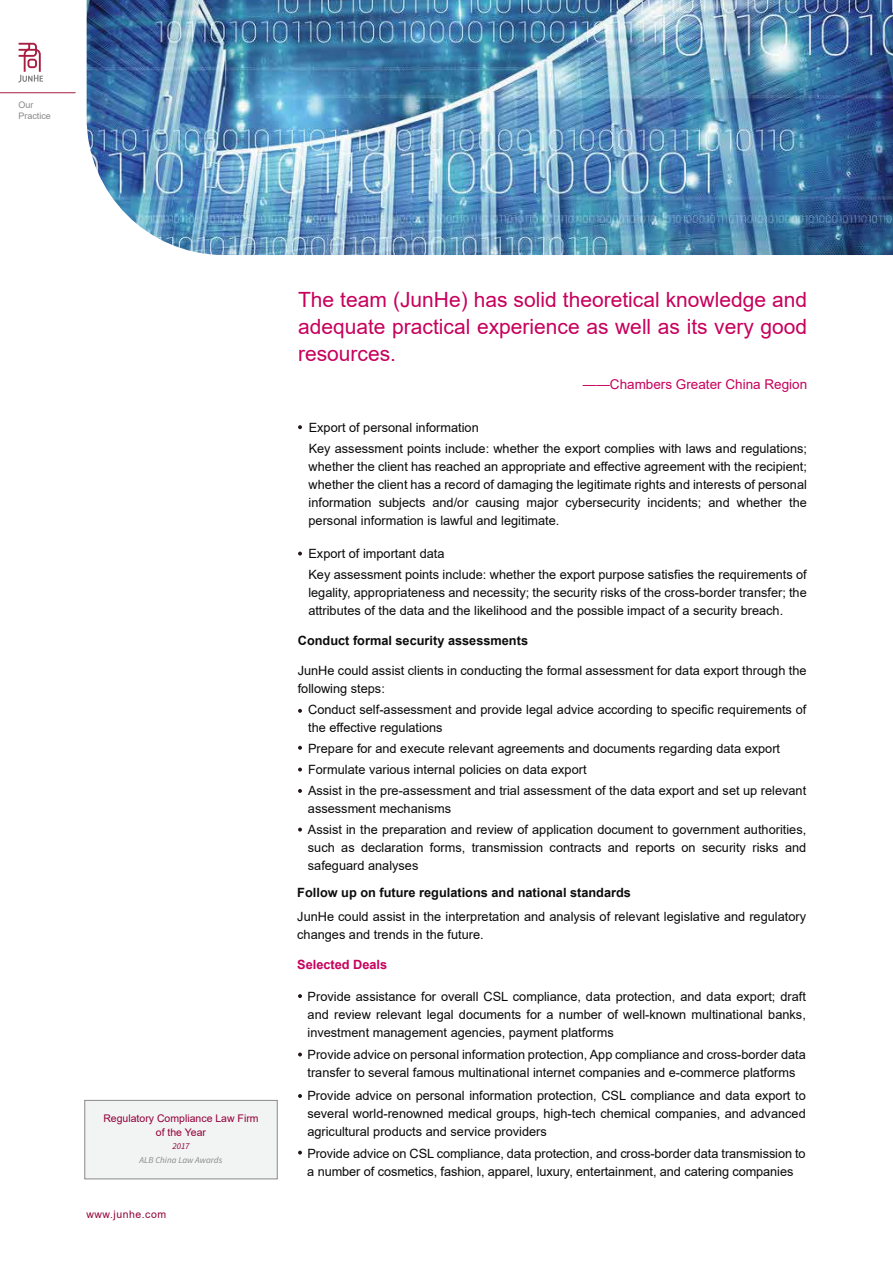
<style>
.page{position:relative;width:893px;height:1263px;background:#fff}
.page>*{position:absolute;margin:0;border:0;box-sizing:border-box;transform-origin:0 0}
.t1{font:21px/27px "Arial";color:#c7005c;text-align:justify}
.t2{font:13.5px "Arial";color:#c7005c}
.t3{font:12.75px/18px "Arial";color:#0a090a}
.t4{font:700 12.75px "Arial";color:#0c0c0c}
.t5{font:700 12.75px "Arial";color:#c7005c}
.t6{font:10.5px/13.5px "Arial";color:#930038;text-align:center}
.t7{font:10.5px "Arial";letter-spacing:.05em;color:#930038}
.t8{font:italic 9px "Source Sans Pro";color:#898989}
.t9{font:9px/10.8px "Arial";color:#898989}
.t10{font:italic 9px "Source Sans Pro";color:#930038}
</style>
<div class="page">
<img style="left:87px;top:0;width:806px;height:255px">
<hr style="left:0;top:92px;width:76px;height:1px;background:#a71e41">
<svg style="left:18px;top:43px;width:25px;height:40px"></svg>
<svg style="left:298px;top:425px;width:4px;height:4px"></svg>
<svg style="left:298px;top:552px;width:4px;height:3px"></svg>
<svg style="left:298px;top:709px;width:4px;height:4px"></svg>
<svg style="left:298px;top:746px;width:4px;height:4px"></svg>
<svg style="left:298px;top:768px;width:4px;height:3px"></svg>
<svg style="left:298px;top:789px;width:4px;height:4px"></svg>
<svg style="left:298px;top:994px;width:4px;height:4px"></svg>
<svg style="left:298px;top:1052px;width:4px;height:4px"></svg>
<svg style="left:298px;top:1094px;width:4px;height:4px"></svg>
<svg style="left:298px;top:1151px;width:4px;height:3px"></svg>
<div style="left:85px;top:1100px;width:192px;height:79px;background:#f2f3f3;border:1px solid #898989"></div>
<svg style="left:298px;top:828px;width:4px;height:3px"></svg>
<p class="t9" style="left:18px;top:100px;width:34px">Our<br>Practice</p>
<p class="t6" style="left:103px;top:1112px;width:157px">Regulatory Compliance Law Firm of the Year</p>
<p class="t10" style="left:172px;top:1141px;width:19px">2017</p>
<p class="t8" style="left:140px;top:1154px;width:84px">ALB China Law Awards</p>
<p class="t7" style="left:86px;top:1207px;width:81px">www.junhe.com</p>
<h1 class="t1" style="left:298px;top:286px;width:511px">The team (JunHe) has solid theoretical knowledge and adequate practical experience as well as its very good resources.</h1>
<p class="t2" style="left:583px;top:375px;width:226px">——Chambers Greater China Region</p>
<p class="t3" style="left:309px;top:417px;width:500px;line-height:21px">Export of personal information<br>Key assessment points include: whether the export complies with laws and regulations;</p>
<p class="t3" style="left:309px;top:457px;width:500px;text-align:justify">whether the client has reached an appropriate and effective agreement with the recipient; whether the client has a record of damaging the legitimate rights and interests of personal information subjects and/or causing major cybersecurity incidents; and whether the personal information is lawful and legitimate.</p>
<p class="t3" style="left:308px;top:543px;width:500px;line-height:21px">Export of important data<br>Key assessment points include: whether the export purpose satisfies the requirements of</p>
<p class="t3" style="left:308px;top:583px;width:500px">legality, appropriateness and necessity; the security risks of the cross-border transfer; the attributes of the data and the likelihood and the possible impact of a security breach.</p>
<p class="t4" style="left:298px;top:632px;width:232px">Conduct formal security assessments</p>
<p class="t3" style="left:298px;top:661px;width:510px">JunHe could assist clients in conducting the formal assessment for data export through the following steps:</p>
<p class="t3" style="left:308px;top:700px;width:500px">Conduct self-assessment and provide legal advice according to specific requirements of the effective regulations</p>
<p class="t3" style="left:308px;top:738px;width:500px;line-height:21px">Prepare for and execute relevant agreements and documents regarding data export<br>Formulate various internal policies on data export<br>Assist in the pre-assessment and trial assessment of the data export and set up relevant</p>
<p class="t3" style="left:308px;top:798px;width:500px;line-height:21px">assessment mechanisms<br>Assist in the preparation and review of application document to government authorities,</p>
<p class="t3" style="left:308px;top:838px;width:500px">such as declaration forms, transmission contracts and reports on security risks and safeguard analyses</p>
<p class="t4" style="left:297px;top:884px;width:335px">Follow up on future regulations and national standards</p>
<p class="t3" style="left:297px;top:907px;width:510px">JunHe could assist in the interpretation and analysis of relevant legislative and regulatory changes and trends in the future.</p>
<p class="t5" style="left:297px;top:956px;width:92px">Selected Deals</p>
<p class="t3" style="left:308px;top:987px;width:500px;text-align:justify">Provide assistance for overall CSL compliance, data protection, and data export; draft and review relevant legal documents for a number of well-known multinational banks, investment management agencies, payment platforms</p>
<p class="t3" style="left:307px;top:1045px;width:500px">Provide advice on personal information protection, App compliance and cross-border data transfer to several famous multinational internet companies and e-commerce platforms</p>
<p class="t3" style="left:307px;top:1086px;width:500px;text-align:justify">Provide advice on personal information protection, CSL compliance and data export to several world-renowned medical groups, high-tech chemical companies, and advanced agricultural products and service providers</p>
<p class="t3" style="left:307px;top:1145px;width:500px">Provide advice on CSL compliance, data protection, and cross-border data transmission to a number of cosmetics, fashion, apparel, luxury, entertainment, and catering companies</p>
</div>
